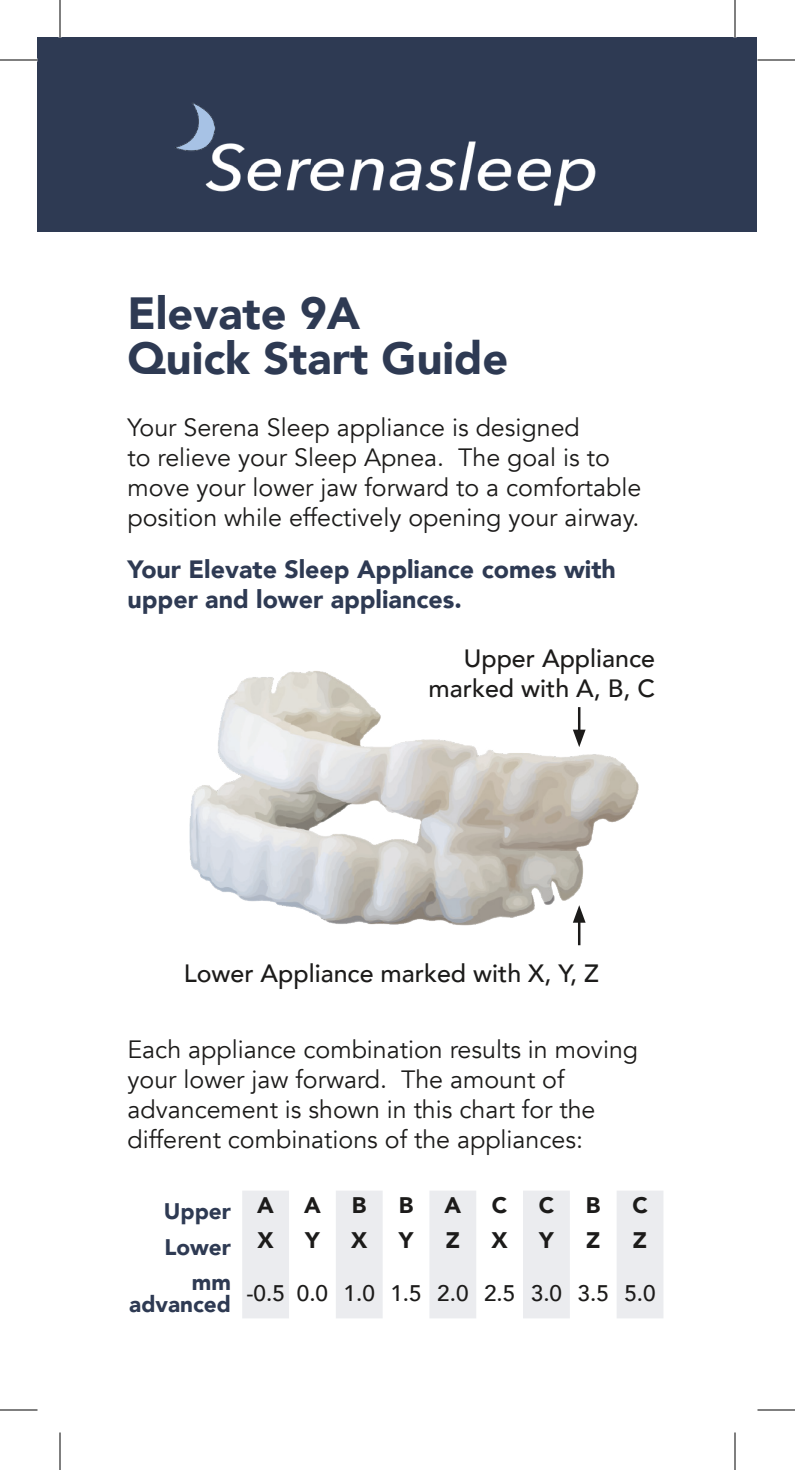
<style>
.page{position:relative;width:795px;height:1470px;background:#fff}
.page>*{position:absolute;margin:0;border:0;box-sizing:border-box;transform-origin:0 0}
.t1{font:900 45px/45px "Avenir";color:#2e3a53}
.t2{font:25px/30px "Avenir";color:#1c1b1a}
.t3{font:900 25px/30px "Avenir";color:#2e3a53}
.t4{font:500 25px/30px "Avenir";color:#1c1b1a;text-align:right}
.t5{font:500 22.5px "Avenir";color:#1c1b1a}
.t6{font:900 22.5px/22.5px "Avenir";color:#2e3a53;text-align:right}
.t7{font:900 22.5px "Avenir";color:#1c1b1a}
</style>
<div class="page">
<img style="left:189px;top:671px;width:450px;height:266px">
<hr style="left:578px;top:707px;width:2px;height:27px;background:#1c1b1a">
<svg style="left:573px;top:730px;width:13px;height:17px"></svg>
<hr style="left:578px;top:919px;width:2px;height:26px;background:#1c1b1a">
<svg style="left:573px;top:905px;width:13px;height:18px"></svg>
<svg style="left:242px;top:1191px;width:421px;height:127px;fill:#ebecef"></svg>
<div style="left:38px;top:38px;width:720px;height:194px;background:#2e3a53"></div>
<img style="left:175px;top:103px;width:421px;height:103px">
<svg style="left:0;top:58px;width:38px;height:4px"></svg>
<svg style="left:758px;top:59px;width:37px;height:1px"></svg>
<svg style="left:0;top:1409px;width:38px;height:1px"></svg>
<svg style="left:758px;top:1409px;width:37px;height:1px"></svg>
<svg style="left:58px;top:0;width:4px;height:38px"></svg>
<svg style="left:59px;top:1432px;width:1px;height:38px"></svg>
<svg style="left:733px;top:0;width:4px;height:38px"></svg>
<svg style="left:734px;top:1432px;width:1px;height:38px"></svg>
<hr style="left:0;top:60px;width:38px;height:1px;background:#000">
<hr style="left:758px;top:60px;width:37px;height:1px;background:#000">
<hr style="left:0;top:1410px;width:38px;height:1px;background:#000">
<hr style="left:758px;top:1410px;width:37px;height:1px;background:#000">
<hr style="left:60px;top:0;width:1px;height:38px;background:#000">
<hr style="left:60px;top:1432px;width:1px;height:38px;background:#000">
<hr style="left:735px;top:0;width:1px;height:38px;background:#000">
<hr style="left:735px;top:1432px;width:1px;height:38px;background:#000">
<h1 class="t1" style="left:128px;top:290px;width:382px">Elevate 9A<br>Quick Start Guide</h1>
<p class="t2" style="left:127px;top:413px;width:515px">Your Serena Sleep appliance is designed<br>to relieve your Sleep Apnea. The goal is to move your lower jaw forward to a comfortable position while effectively opening your airway.</p>
<p class="t3" style="left:127px;top:554px;width:490px">Your Elevate Sleep Appliance comes with upper and lower appliances.</p>
<p class="t4" style="left:429px;top:641px;width:228px">Upper Appliance marked with A, B, C</p>
<p class="t4" style="left:184px;top:957px;width:417px">Lower Appliance marked with X, Y, Z</p>
<p class="t2" style="left:128px;top:1035px;width:512px">Each appliance combination results in moving your lower jaw forward. The amount of advancement is shown in this chart for the different combinations of the appliances:</p>
<p class="t6" style="left:164px;top:1200px;width:112px">Upper <sup>A</sup></p>
<p class="t7" style="left:304px;top:1186px;width:18px">A</p>
<p class="t7" style="left:352px;top:1186px;width:16px">B</p>
<p class="t7" style="left:399px;top:1186px;width:16px">B</p>
<p class="t7" style="left:445px;top:1186px;width:18px">A</p>
<p class="t7" style="left:492px;top:1186px;width:17px">C</p>
<p class="t7" style="left:539px;top:1186px;width:17px">C</p>
<p class="t7" style="left:586px;top:1186px;width:16px">B</p>
<p class="t7" style="left:632px;top:1186px;width:17px">C</p>
<p class="t6" style="left:164px;top:1235px;width:111px">Lower <sup>X</sup></p>
<p class="t7" style="left:305px;top:1221px;width:16px">Y</p>
<p class="t7" style="left:351px;top:1221px;width:18px">X</p>
<p class="t7" style="left:399px;top:1221px;width:16px">Y</p>
<p class="t7" style="left:446px;top:1221px;width:16px">Z</p>
<p class="t7" style="left:492px;top:1221px;width:18px">X</p>
<p class="t7" style="left:539px;top:1221px;width:16px">Y</p>
<p class="t7" style="left:586px;top:1221px;width:16px">Z</p>
<p class="t7" style="left:633px;top:1221px;width:16px">Z</p>
<p class="t6" style="left:129px;top:1270px;width:103px">mm advanced</p>
<p class="t5" style="left:246px;top:1274px;width:411px">-0.5 0.0 1.0 1.5 2.0 2.5 3.0 3.5 5.0</p>
</div>
